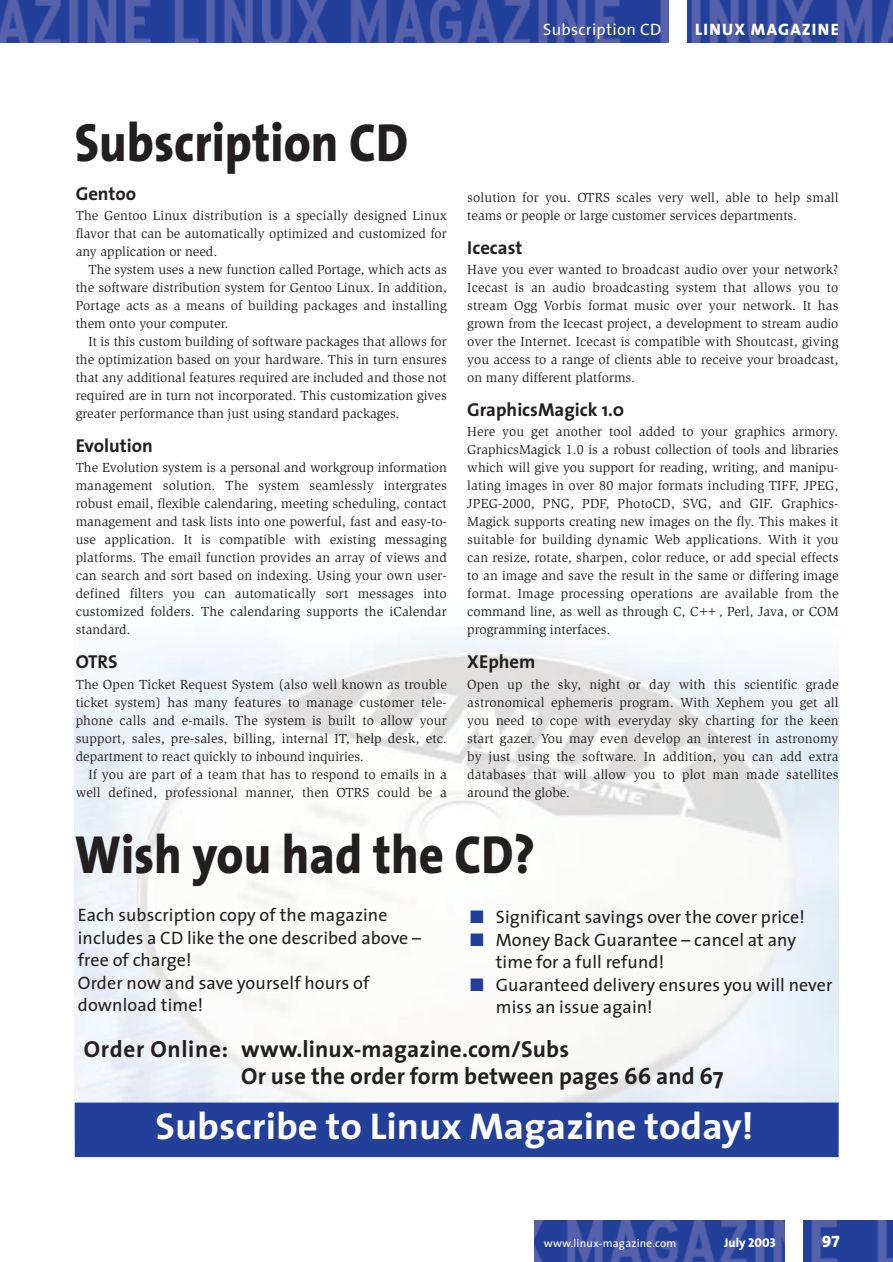
<style>
.page{position:relative;width:893px;height:1262px;background:#fff}
.page>*{position:absolute;margin:0;border:0;box-sizing:border-box;transform-origin:0 0}
.t1{font:800 54px "The Sans";color:#231f20;scale:.9 1}
.t2{font:700 37.5px "The Sans";color:#fff;scale:1.04 1}
.t3{font:700 23.25px/27px "The Sans";letter-spacing:.005em;color:#231f20}
.t4{font:700 18.75px "The Sans";color:#231f20}
.t5{font:18px/22.5px "The Sans";letter-spacing:.005em;color:#231f20}
.t6{font:16.5px "The Sans";letter-spacing:.02em;color:#fff}
.t7{font:16.5px "The Sans Extra Bold Caps";letter-spacing:.07em;color:#fff}
.t8{font:16.5px "The Sans Extra Bold Expert";color:#fff}
.t9{font:13.5px/18px "Slimbach";color:#231f20;text-align:justify}
.t10{font:800 12.75px "The Sans";color:#fff}
.t11{font:11.25px "The Sans";letter-spacing:.02em;color:#fff}
.s1{color:#223f99}
.s2{font-family:"The Sans Extra Bold Caps";font-weight:400}
</style>
<div class="page">
<img style="left:75px;top:637px;width:763px;height:465px">
<img style="left:534px;top:1220px;width:358px;height:42px">
<div style="left:785px;top:1220px;width:17px;height:42px;background:#fff"></div>
<img style="left:1px;top:0;width:891px;height:43px">
<div style="left:669px;top:0;width:17px;height:43px;background:#fff"></div>
<div style="left:75px;top:1103px;width:763px;height:53px;background:#223f99"></div>
<div style="left:75px;top:1102px;width:763px;height:55px;border:1px solid #223f99"></div>
<p class="t6" style="left:543px;top:23px;width:120px">Subscription CD</p>
<p class="t7" style="left:695px;top:20px;width:145px">LINUX MAGAZINE</p>
<h1 class="t1" style="left:75px;top:121px;width:372px">Subscription CD</h1>
<h3 class="t4" style="left:76px;top:186px;width:62px">Gentoo</h3>
<p class="t9" style="left:76px;top:208px;width:373px">The Gentoo Linux distribution is a specially designed Linux flavor that can be automatically optimized and customized for any application or need.</p>
<p class="t9" style="left:76px;top:262px;width:373px;text-indent:13px">The system uses a new function called Portage, which acts as the software distribution system for Gentoo Linux. In addition, Portage acts as a means of building packages and installing them onto your computer.</p>
<p class="t9" style="left:76px;top:334px;width:373px;text-indent:13px">It is this custom building of software packages that allows for the optimization based on your hardware. This in turn ensures that any additional features required are included and those not required are in turn not incorporated. This customization gives greater performance than just using standard packages.</p>
<h3 class="t4" style="left:76px;top:438px;width:79px">Evolution</h3>
<p class="t9" style="left:76px;top:460px;width:373px">The Evolution system is a personal and workgroup information management solution. The system seamlessly intergrates robust email, flexible calendaring, meeting scheduling, contact management and task lists into one powerful, fast and easy-to&shy;use application. It is compatible with existing messaging platforms. The email function provides an array of views and can search and sort based on indexing. Using your own user&shy;defined filters you can automatically sort messages into customized folders. The calendaring supports the iCalendar standard.</p>
<h3 class="t4" style="left:76px;top:654px;width:43px">OTRS</h3>
<p class="t9" style="left:76px;top:676px;width:372px">The Open Ticket Request System (also well known as trouble ticket system) has many features to manage customer tele&shy;phone calls and e-mails. The system is built to allow your support, sales, pre-sales, billing, internal IT, help desk, etc. department to react quickly to inbound inquiries.</p>
<p class="t9" style="left:76px;top:766px;width:372px;text-align:right">If you are part of a team that has to respond to emails in a well defined, professional manner, then OTRS could be a</p>
<p class="t9" style="left:467px;top:190px;width:372px">solution for you. OTRS scales very well, able to help small teams or people or large customer services departments.</p>
<h3 class="t4" style="left:467px;top:240px;width:57px">Icecast</h3>
<p class="t9" style="left:467px;top:262px;width:373px">Have you ever wanted to broadcast audio over your network?<br>Icecast is an audio broadcasting system that allows you to stream Ogg Vorbis format music over your network. It has grown from the Icecast project, a development to stream audio over the Internet. Icecast is compatible with Shoutcast, giving you access to a range of clients able to receive your broadcast, on many different platforms.</p>
<h3 class="t4" style="left:467px;top:402px;width:158px">GraphicsMagick 1.0</h3>
<p class="t9" style="left:467px;top:424px;width:373px">Here you get another tool added to your graphics armory.<br>GraphicsMagick 1.0 is a robust collection of tools and libraries which will give you support for reading, writing, and manipu&shy;lating images in over 80 major formats including TIFF, JPEG, JPEG-2000, PNG, PDF, PhotoCD, SVG, and GIF. Graphics-Magick supports creating new images on the fly. This makes it suitable for building dynamic Web applications. With it you can resize, rotate, sharpen, color reduce, or add special effects to an image and save the result in the same or differing image format. Image processing operations are available from the command line, as well as through C, C++, Perl, Java, or COM programming interfaces.</p>
<h3 class="t4" style="left:467px;top:654px;width:70px">XEphem</h3>
<p class="t9" style="left:467px;top:676px;width:373px">Open up the sky, night or day with this scientific grade astronomical ephemeris program. With Xephem you get all you need to cope with everyday sky charting for the keen start gazer. You may even develop an interest in astronomy by just using the software. In addition, you can add extra databases that will allow you to plot man made satellites around the globe.</p>
<h1 class="t1" style="left:75px;top:833px;width:512px">Wish you had the CD?</h1>
<h3 class="t5" style="left:78px;top:905px;width:345px">Each subscription copy of the magazine includes a CD like the one described above – free of charge!<br>Order now and save yourself hours of download time!</h3>
<h3 class="t5" style="left:470px;top:907px;width:336px"><span class="s1">■</span> Significant savings over the cover price!</h3>
<h3 class="t5" style="left:496px;top:930px;width:302px;text-indent:-26px"><span class="s1">■</span> Money Back Guarantee – cancel at any time for a full refund!</h3>
<h3 class="t5" style="left:496px;top:975px;width:338px;text-indent:-26px"><span class="s1">■</span> Guaranteed delivery ensures you will never miss an issue again!</h3>
<h3 class="t3" style="left:241px;top:1038px;width:484px;text-indent:-157px">Order Online: www.linux-magazine.com/Subs<br>Or use the order form between pages 66 and 67</h3>
<h2 class="t2" style="left:155px;top:1111px;width:576px">Subscribe to Linux Magazine today!</h2>
<p class="t11" style="left:543px;top:1238px;width:134px">www.linux-magazine.com</p>
<p class="t10" style="left:724px;top:1237px;width:53px">July <span class="s2">2003</span></p>
<p class="t8" style="left:822px;top:1231px;width:20px">97</p>
</div>
